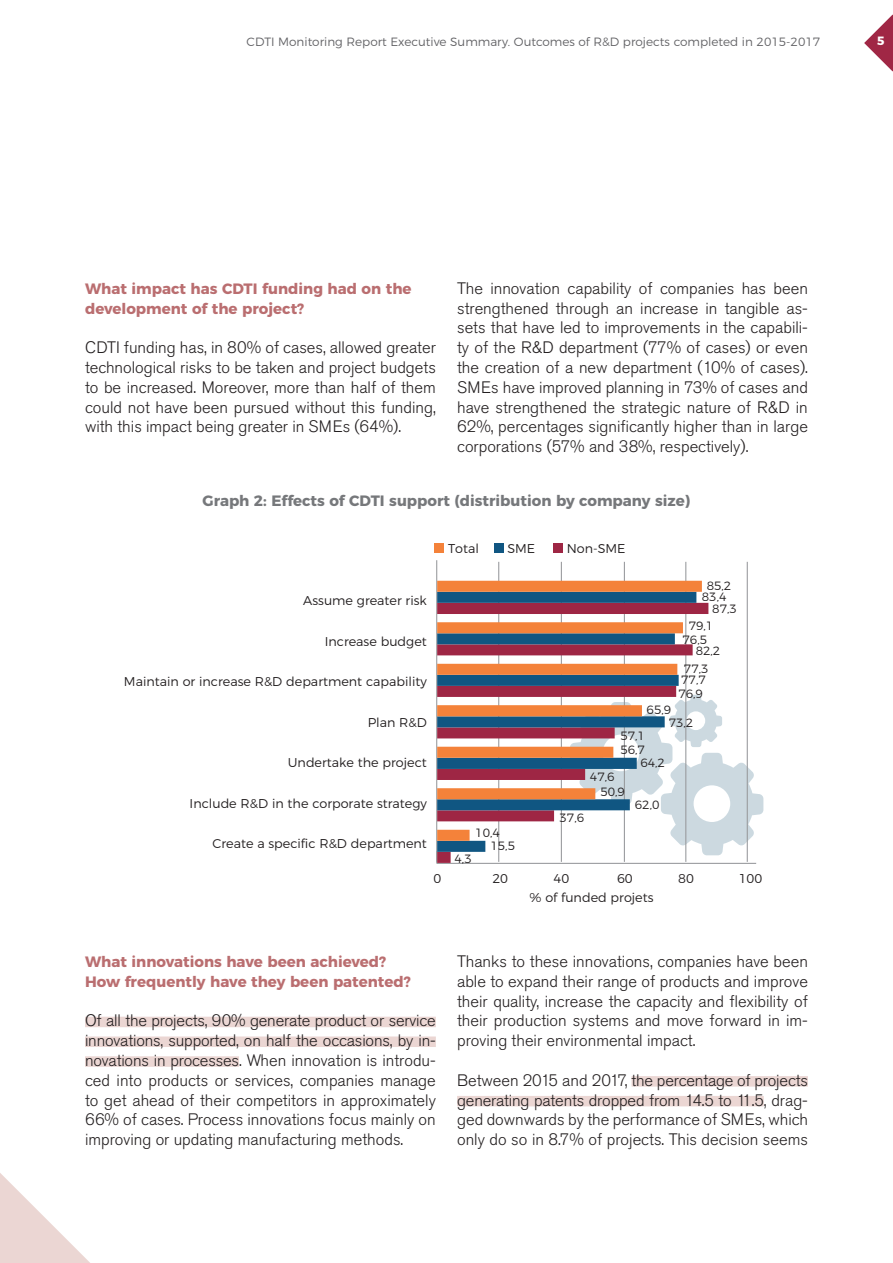
<style>
.page{position:relative;width:893px;height:1263px;background:#fff}
.page>*{position:absolute;margin:0;border:0;box-sizing:border-box;transform-origin:0 0}
.t1{font:300 16.5px/19.8px "Akzidenz Grotesk Std";color:#231f20;text-align:justify}
.ladillo{font:700 15px/19.8px "Montserrat";color:#ba6e70}
.ladillo-2{font:700 15px "Montserrat";color:#76787b}
.t2{font:300 12.75px/18.8px "Montserrat";color:#231f20}
.t3{font:300 12px/11.1px "Montserrat";color:#231f20}
.t4{font:300 12px "Montserrat";color:#636366}
.t5{font:700 12px "Montserrat";color:#fff}
</style>
<div class="page">
<svg style="left:0;top:1173px;width:90px;height:90px"></svg>
<svg style="left:864px;top:15px;width:29px;height:56px"></svg>
<svg style="left:708px;top:695px;width:55px;height:160px"></svg>
<div style="left:435px;top:544px;width:9px;height:9px;background:#f4823a"></div>
<div style="left:494px;top:544px;width:9px;height:9px;background:#105682"></div>
<div style="left:553px;top:544px;width:9px;height:9px;background:#9e2644"></div>
<hr style="left:437px;top:863px;width:319px;height:1px;background:#989a9d">
<hr style="left:498px;top:562px;width:1px;height:300px;background:#989a9d">
<hr style="left:561px;top:562px;width:1px;height:300px;background:#989a9d">
<hr style="left:624px;top:562px;width:1px;height:300px;background:#989a9d">
<hr style="left:685px;top:562px;width:1px;height:300px;background:#989a9d">
<hr style="left:747px;top:562px;width:1px;height:300px;background:#989a9d">
<hr style="left:436px;top:560px;width:1px;height:303px;background:#989a9d">
<svg style="left:437px;top:603px;width:271px;height:260px"></svg>
<svg style="left:437px;top:841px;width:259px;height:11px"></svg>
<svg style="left:437px;top:581px;width:265px;height:260px"></svg>
<div style="left:85px;top:1017px;width:351px;height:10px;background:#ebd6d3"></div>
<div style="left:85px;top:1036px;width:351px;height:11px;background:#ebd6d3"></div>
<div style="left:85px;top:1056px;width:154px;height:11px;background:#ebd6d3"></div>
<div style="left:631px;top:1076px;width:177px;height:10px;background:#ebd6d3"></div>
<div style="left:457px;top:1096px;width:307px;height:10px;background:#ebd6d3"></div>
<p class="t4" style="left:247px;top:32px;width:575px">CDTI Monitoring Report Executive Summary. Outcomes of R&amp;D projects completed in 2015-2017</p>
<p class="t5" style="left:877px;top:31px;width:9px">5</p>
<p class="t1" style="left:457px;top:278px;width:352px">The innovation capability of companies has been strengthened through an increase in tangible as&shy;sets that have led to improvements in the capabili&shy;ty of the R&amp;D department (77% of cases) or even the creation of a new department (10% of cases).<br>SMEs have improved planning in 73% of cases and have strengthened the strategic nature of R&amp;D in 62%, percentages significantly higher than in large corporations (57% and 38%, respectively).</p>
<p class="ladillo-2" style="left:203px;top:488px;width:489px">Graph 2: Effects of CDTI support (distribution by company size)</p>
<p class="t2" style="left:448px;top:538px;width:32px">Total</p>
<p class="t2" style="left:507px;top:538px;width:29px">SME</p>
<p class="t2" style="left:567px;top:538px;width:60px">Non-SME</p>
<p class="ladillo" style="left:85px;top:277px;width:328px">What impact has CDTI funding had on the development of the project?</p>
<p class="t1" style="left:85px;top:338px;width:352px">CDTI funding has, in 80% of cases, allowed greater technological risks to be taken and project budgets to be increased. Moreover, more than half of them could not have been pursued without this funding, with this impact being greater in SMEs (64%).</p>
<p class="t2" style="left:303px;top:590px;width:125px">Assume greater risk</p>
<p class="t2" style="left:325px;top:630px;width:104px">Increase budget</p>
<p class="t2" style="left:124px;top:671px;width:304px">Maintain or increase R&amp;D department capability</p>
<p class="t2" style="left:368px;top:711px;width:61px">Plan R&amp;D</p>
<p class="t2" style="left:288px;top:752px;width:141px">Undertake the project</p>
<p class="t2" style="left:190px;top:792px;width:239px">Include R&amp;D in the corporate strategy</p>
<p class="t2" style="left:213px;top:833px;width:216px">Create a specific R&amp;D department</p>
<p class="t3" style="left:490px;top:825px;width:26px;line-height:13.2px;text-indent:-15px">10,4<br>15,5</p>
<p class="t3" style="left:455px;top:852px;width:19px">4,3</p>
<p class="t3" style="left:702px;top:579px;width:31px;text-align:center">85,2<br>83,4</p>
<p class="t3" style="left:689px;top:600px;width:50px;line-height:16.6px;text-indent:23px">87,3<br>79,1</p>
<p class="t3" style="left:696px;top:633px;width:26px;text-indent:-13px">76,5<br>82,2</p>
<p class="t3" style="left:681px;top:663px;width:29px">77,3<br>77,7</p>
<p class="t3" style="left:678px;top:687px;width:26px">76,9</p>
<p class="t3" style="left:669px;top:703px;width:26px;line-height:12.5px;text-indent:-22px">65,9<br>73,2</p>
<p class="t3" style="left:620px;top:727px;width:26px;line-height:14.5px">57,1<br>56,7</p>
<p class="t3" style="left:640px;top:756px;width:26px">64,2</p>
<p class="t3" style="left:600px;top:768px;width:26px;line-height:15.1px;text-indent:-10px">47,6<br>50,9</p>
<p class="t3" style="left:635px;top:798px;width:26px">62,0</p>
<p class="t3" style="left:560px;top:811px;width:26px">37,6</p>
<p class="t2" style="left:433px;top:868px;width:9px">0</p>
<p class="t2" style="left:492px;top:868px;width:17px">20</p>
<p class="t2" style="left:530px;top:868px;width:125px;text-indent:24px">40<br>% of funded projets</p>
<p class="t2" style="left:617px;top:868px;width:17px">60</p>
<p class="t2" style="left:678px;top:868px;width:17px">80</p>
<p class="t2" style="left:739px;top:868px;width:25px">100</p>
<p class="ladillo" style="left:85px;top:951px;width:327px">What innovations have been achieved?<br>How frequently have they been patented?</p>
<p class="t1" style="left:85px;top:1011px;width:352px">Of all the projects, 90% generate product or service innovations, supported, on half the occasions, by in&shy;novations in processes. When innovation is introdu&shy;ced into products or services, companies manage to get ahead of their competitors in approximately 66% of cases. Process innovations focus mainly on improving or updating manufacturing methods.</p>
<p class="t1" style="left:457px;top:952px;width:352px">Thanks to these innovations, companies have been able to expand their range of products and improve their quality, increase the capacity and flexibility of their production systems and move forward in im&shy;proving their environmental impact.</p>
<p class="t1" style="left:457px;top:1070px;width:352px">Between 2015 and 2017, the percentage of projects generating patents dropped from 14.5 to 11.5, drag&shy;ged downwards by the performance of SMEs, which only do so in 8.7% of projects. This decision seems</p>
</div>
